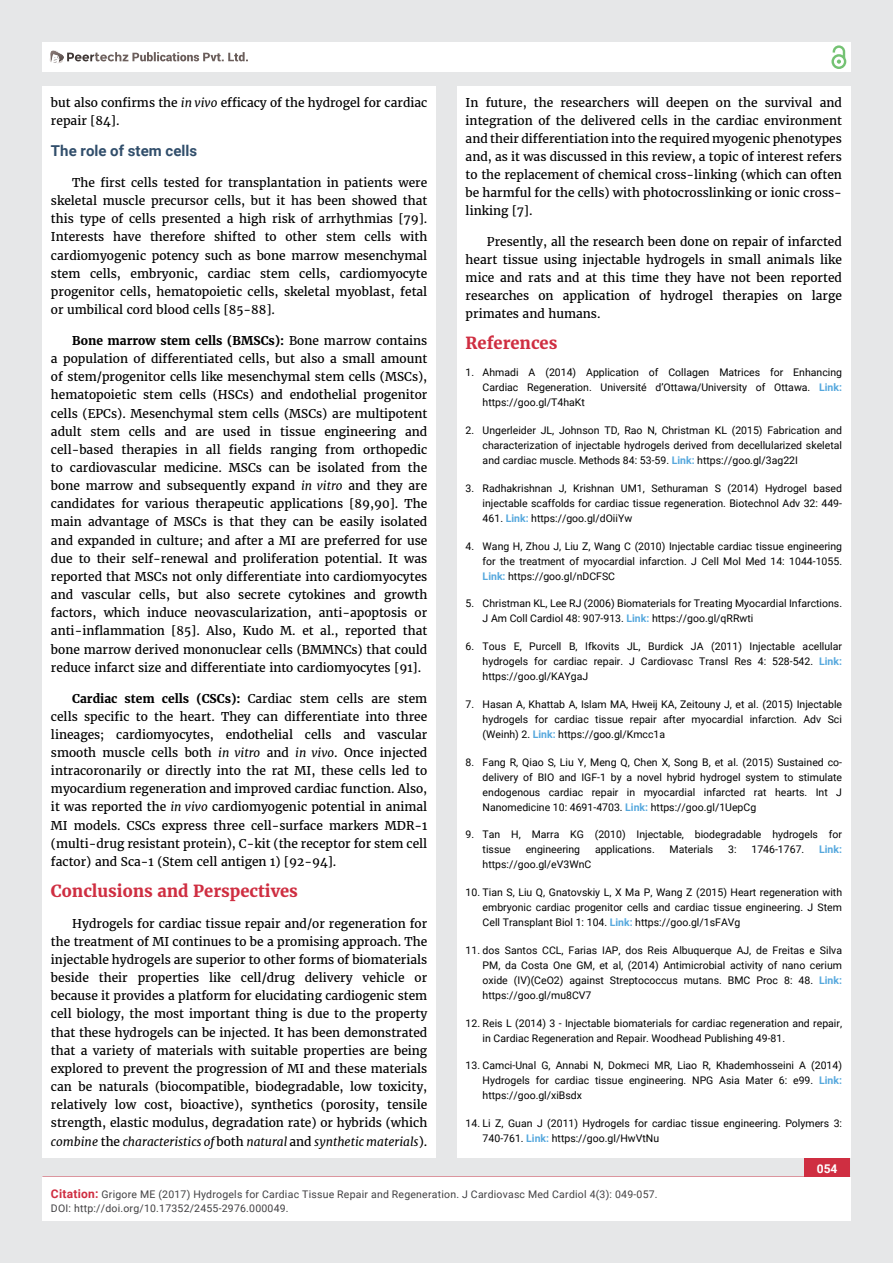
<style>
.page{position:relative;width:893px;height:1263px;background:#e6e7e8}
.page>*{position:absolute;margin:0;border:0;box-sizing:border-box;transform-origin:0 0}
.t1{font:700 16.5px "Merriweather";color:#cf2e41}
.t2{font:700 15px "Roboto";color:#314e6b}
.t3{font:12px/18.1px "Merriweather";color:#000;text-align:justify}
.t4{font:700 12px "Roboto";color:#fff}
.t5{font:10.5px/15px "Roboto";color:#000;text-align:justify}
.t6{font:10.5px/13.5px "Roboto";letter-spacing:.02em;color:#414042}
.t7{font:700 10.5px "Roboto";color:#56a8dd}
.s1{font-style:italic}
.s2{font-weight:700}
.s3{font-weight:700;color:#56a8dd}
.s4{font-weight:700;font-size:12px;color:#cf2e41}
</style>
<div class="page">
<div style="left:42px;top:43px;width:808px;height:29px;background:#fff"></div>
<div style="left:831px;top:54px;width:15px;height:15px;border:2px solid #74c273;border-radius:50%"></div>
<svg style="left:831px;top:45px;width:15px;height:19px"></svg>
<div style="left:804px;top:1157px;width:46px;height:43px;background:#cf2e41"></div>
<svg style="left:49px;top:50px;width:199px;height:14px"></svg>
<div style="left:42px;top:1177px;width:809px;height:43px;background:#fff"></div>
<div style="left:42px;top:87px;width:394px;height:1071px;background:#fff"></div>
<div style="left:457px;top:87px;width:393px;height:1071px;background:#fff"></div>
<p class="t3" style="left:51px;top:94px;width:378px">but also confirms the <span class="s1">in vivo</span> efficacy of the hydrogel for cardiac repair [84].</p>
<p class="t2" style="left:51px;top:142px;width:148px">The role of stem cells</p>
<p class="t3" style="left:51px;top:174px;width:378px;text-indent:21px">The first cells tested for transplantation in patients were skeletal muscle precursor cells, but it has been showed that this type of cells presented a high risk of arrhythmias [79].<br>Interests have therefore shifted to other stem cells with cardiomyogenic potency such as bone marrow mesenchymal stem cells, embryonic, cardiac stem cells, cardiomyocyte progenitor cells, hematopoietic cells, skeletal myoblast, fetal or umbilical cord blood cells [85-88].</p>
<p class="t3" style="left:51px;top:332px;width:378px;text-indent:21px"><span class="s2">Bone marrow stem cells (BMSCs):</span> Bone marrow contains a population of differentiated cells, but also a small amount of stem/progenitor cells like mesenchymal stem cells (MSCs), hematopoietic stem cells (HSCs) and endothelial progenitor cells (EPCs). Mesenchymal stem cells (MSCs) are multipotent adult stem cells and are used in tissue engineering and cell-based therapies in all fields ranging from orthopedic to cardiovascular medicine. MSCs can be isolated from the bone marrow and subsequently expand <span class="s1">in vitro</span> and they are candidates for various therapeutic applications [89,90]. The main advantage of MSCs is that they can be easily isolated and expanded in culture; and after a MI are preferred for use due to their self-renewal and proliferation potential. It was reported that MSCs not only differentiate into cardiomyocytes and vascular cells, but also secrete cytokines and growth factors, which induce neovascularization, anti-apoptosis or anti-inflammation [85]. Also, Kudo M. et al., reported that bone marrow derived mononuclear cells (BMMNCs) that could reduce infarct size and differentiate into cardiomyocytes [91].</p>
<p class="t3" style="left:51px;top:689px;width:378px;text-indent:21px"><span class="s2">Cardiac stem cells (CSCs):</span> Cardiac stem cells are stem cells specific to the heart. They can differentiate into three lineages; cardiomyocytes, endothelial cells and vascular smooth muscle cells both <span class="s1">in vitro</span> and <span class="s1">in vivo</span>. Once injected intracoronarily or directly into the rat MI, these cells led to myocardium regeneration and improved cardiac function. Also, it was reported the <span class="s1">in vivo</span> cardiomyogenic potential in animal MI models. CSCs express three cell-surface markers MDR-1 (multi-drug resistant protein), C-kit (the receptor for stem cell factor) and Sca-1 (Stem cell antigen 1) [92-94].</p>
<h1 class="t1" style="left:51px;top:881px;width:248px">Conclusions and Perspectives</h1>
<p class="t3" style="left:51px;top:914px;width:378px;text-indent:21px">Hydrogels for cardiac tissue repair and/or regeneration for the treatment of MI continues to be a promising approach. The injectable hydrogels are superior to other forms of biomaterials beside their properties like cell/drug delivery vehicle or because it provides a platform for elucidating cardiogenic stem cell biology, the most important thing is due to the property that these hydrogels can be injected. It has been demonstrated that a variety of materials with suitable properties are being explored to prevent the progression of MI and these materials can be naturals (biocompatible, biodegradable, low toxicity, relatively low cost, bioactive), synthetics (porosity, tensile strength, elastic modulus, degradation rate) or hybrids (which <span class="s1">combine</span> the <span class="s1">characteristics of</span> both <span class="s1">natural</span> and <span class="s1">synthetic materials</span>).</p>
<p class="t3" style="left:466px;top:94px;width:378px">In future, the researchers will deepen on the survival and integration of the delivered cells in the cardiac environment and their differentiation into the required myogenic phenotypes and, as it was discussed in this review, a topic of interest refers to the replacement of chemical cross-linking (which can often be harmful for the cells) with photocrosslinking or ionic cross&shy;linking [7].</p>
<p class="t3" style="left:466px;top:233px;width:378px;text-indent:21px">Presently, all the research been done on repair of infarcted heart tissue using injectable hydrogels in small animals like mice and rats and at this time they have not been reported researches on application of hydrogel therapies on large primates and humans.</p>
<h1 class="t1" style="left:466px;top:332px;width:93px">Referenc e s</h1>
<p class="t5" style="left:483px;top:365px;width:361px;text-indent:-17px">1. Ahmad i A ( 2014) Application of Collagen Matrices for Enhancing Cardiac Regeneration. Université d’Ottawa/University of Ottawa. <span class="s3">Link: </span>https://goo.gl/T4haKt</p>
<p class="t5" style="left:483px;top:423px;width:361px;text-indent:-17px">2. Ungerleide r JL, Johnson TD, Rao N, Christman KL (2015) Fabrication and characterization of injectable hydrogels derived from decellularized skeletal and cardiac muscle. Methods 84: 53-59. <span class="s3">Link:</span> https://goo.gl/3ag22I</p>
<p class="t5" style="left:483px;top:481px;width:361px;text-indent:-17px">3. Radhakrish nan J, Krishnan UM1, Sethuraman S (2014) Hydrogel based injectable scaffolds for cardiac tissue regeneration. Biotechnol Adv 32: 449- 461. <span class="s3">Link:</span> https://goo.gl/dOiiYw</p>
<p class="t5" style="left:483px;top:539px;width:361px;text-indent:-17px">4. Wang H, Zh ou J, Liu Z, Wang C (2010) Injectable cardiac tissue engineering for the treatment of myocardial infarction. J Cell Mol Med 14: 1044-1055.<br><span class="s3">Link:</span> https://goo.gl/nDCFSC</p>
<p class="t5" style="left:483px;top:596px;width:361px;text-indent:-17px">5. Christman KL, Lee RJ (2006) Biomaterials for Treating Myocardial Infarctions.<br>J Am Coll Cardiol 48: 907-913. <span class="s3">Link:</span> https://goo.gl/qRRwti</p>
<p class="t5" style="left:483px;top:639px;width:361px;text-indent:-17px">6. Tous E, Pu rcell B, Ifkovits JL, Burdick JA (2011) Injectable acellular hydrogels for cardiac repair. J Cardiovasc Transl Res 4: 528-542. <span class="s3">Link: </span>https://goo.gl/KAYgaJ</p>
<p class="t5" style="left:483px;top:697px;width:361px;text-indent:-17px">7. Hasan A, K hattab A, Islam MA, Hweij KA, Zeitouny J, et al. (2015) Injectable hydrogels for cardiac tissue repair after myocardial infarction. Adv Sci (Weinh) 2. <span class="s3">Link:</span> https://goo.gl/Kmcc1a</p>
<p class="t5" style="left:483px;top:755px;width:361px;text-indent:-17px">8. Fang R, Qi ao S, Liu Y, Meng Q, Chen X, Song B, et al. (2015) Sustained co&shy;delivery of BIO and IGF-1 by a novel hybrid hydrogel system to stimulate endogenous cardiac repair in myocardial infarcted rat hearts. Int J Nanomedicine 10: 4691-4703. <span class="s3">Link:</span> https://goo.gl/1UepCg</p>
<p class="t5" style="left:483px;top:827px;width:361px;text-indent:-17px">9. Tan H, Mar ra KG (2010) Injectable, biodegradable hydrogels for tissue</p>
<p class="t5" style="left:526px;top:842px;width:56px">engineering</p>
<p class="t5" style="left:595px;top:842px;width:61px">applications.</p>
<p class="t5" style="left:670px;top:842px;width:45px">Materials</p>
<p class="t5" style="left:728px;top:842px;width:10px">3:</p>
<p class="t5" style="left:751px;top:842px;width:54px">1746-1767.</p>
<p class="t7" style="left:819px;top:844px;width:24px">Link:</p>
<p class="t5" style="left:483px;top:857px;width:110px">https://goo.gl/eV3WnC</p>
<p class="t5" style="left:483px;top:885px;width:361px;text-indent:-17px">10. Tian S, Li u Q, Gnatovskiy L, X Ma P, Wang Z (2015) Heart regeneration with embryonic cardiac progenitor cells and cardiac tissue engineering. J Stem Cell Transplant Biol 1: 104. <span class="s3">Link:</span> https://goo.gl/1sFAVg</p>
<p class="t5" style="left:483px;top:943px;width:361px;text-indent:-17px">11. dos Santos CCL, Farias IAP, dos Reis Albuquerque AJ, de Freitas e Silva PM, da Costa One GM, et al, (2014) Antimicrobial activity of nano cerium oxide (IV)(CeO2) against Streptococcus mutans. BMC Proc 8: 48. <span class="s3">Link: </span>https://goo.gl/mu8CV7</p>
<p class="t5" style="left:483px;top:1016px;width:361px;text-indent:-17px">12. Reis L (20 14) 3 - Injectable biomaterials for cardiac regeneration and repair, in Cardiac Regeneration and Repair. Woodhead Publishing 49-81.</p>
<p class="t5" style="left:483px;top:1058px;width:361px;text-indent:-17px">13. Camci-Unal G, Annabi N, Dokmeci MR, Liao R, Khademhosseini A (2014)<br>Hydrogels for cardiac tissue engineering. NPG Asia Mater 6: e99. <span class="s3">Link: </span>https://goo.gl/xiBsdx</p>
<p class="t5" style="left:483px;top:1116px;width:361px;text-indent:-17px">14. Li Z, Guan J (2011) Hydrogels for cardiac tissue engineering. Polymers 3:<br>740-761. <span class="s3">Link:</span> https://goo.gl/HwVtNu</p>
<p class="t4" style="left:817px;top:1162px;width:22px">054</p>
<p class="t6" style="left:51px;top:1188px;width:608px"><span class="s4">Citation:</span> Grigore ME (2017) Hydrogels for Cardiac Tissue Repair and Regeneration. J Cardiovasc Med Cardiol 4(3): 049-057.<br>DOI: http://doi.org/10.17352/2455-2976.000049.</p>
</div>
